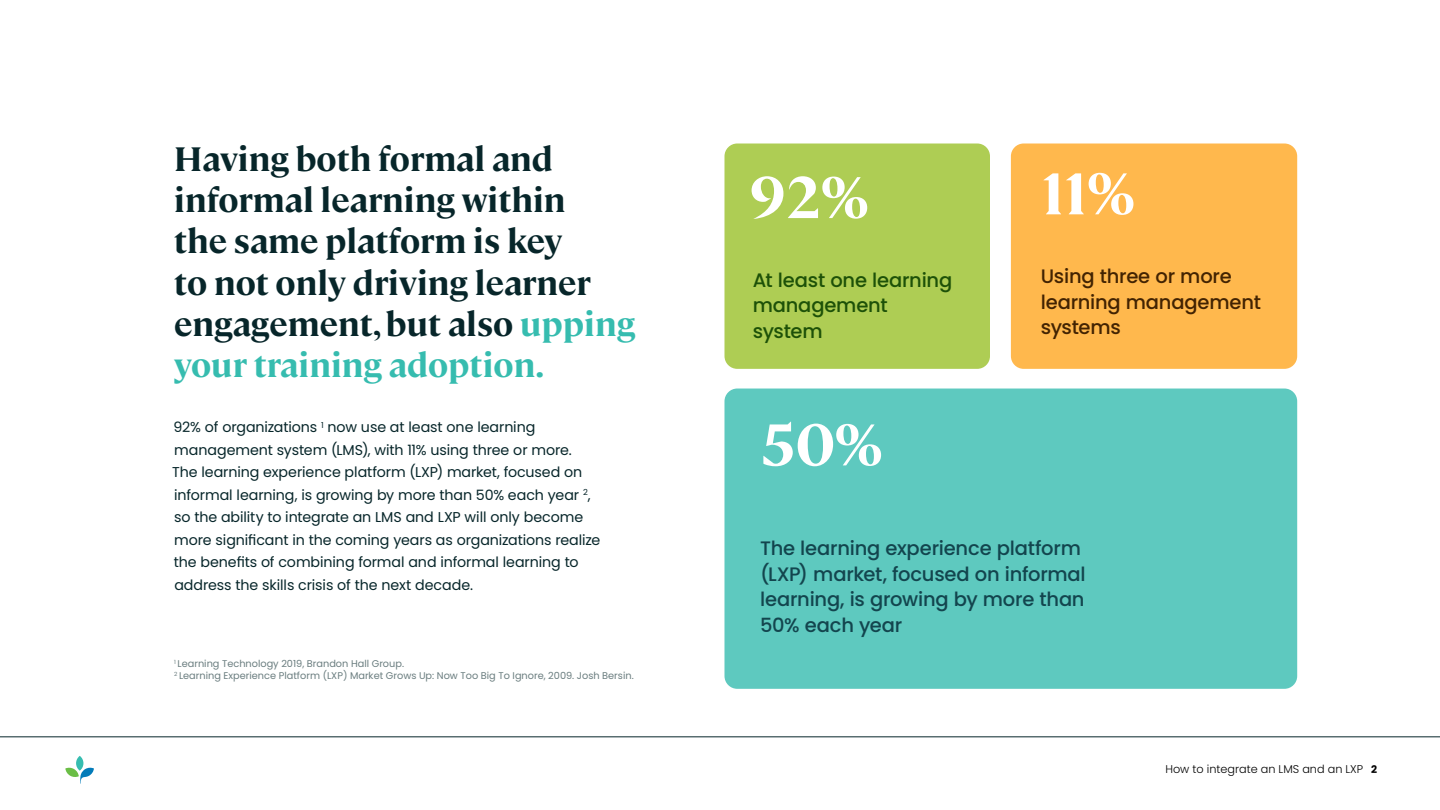
<style>
.page{position:relative;width:1440px;height:810px;background:#fff}
.page>*{position:absolute;margin:0;border:0;box-sizing:border-box;transform-origin:0 0}
.t1{font:700 58.5px "Cambon";color:#fff}
.t2{font:700 33.75px/41.2px "Cambon";color:#07262a}
.t3{font:500 19.5px/25.5px "Poppins";letter-spacing:-.01em;color:#13454e}
.t4{font:500 19.5px/25.5px "Poppins";letter-spacing:-.01em;color:#422302}
.t5{font:500 19.5px/25.5px "Poppins";letter-spacing:-.01em;color:#1d5108}
.t6{font:14.25px/22.5px "Poppins";letter-spacing:-.005em;color:#07262a}
.t7{font:300 11.25px "Poppins";color:#000}
.t8{font:9.75px/12px "Poppins";color:#6a7d7f}
.s1{color:#36bcaf}
.s2{font-weight:700;font-size:10.5px}
</style>
<div class="page">
<div style="left:724px;top:389px;width:573px;height:300px;background:#5ec9bf;border-radius:13px"></div>
<div style="left:724px;top:144px;width:266px;height:225px;background:#aecd54;border-radius:13px"></div>
<div style="left:1011px;top:144px;width:286px;height:225px;background:#ffb84d;border-radius:13px"></div>
<hr style="left:0;top:737px;width:1440px;height:1px;background:#07262a">
<div style="left:76px;top:756px;width:7px;height:15px;background:#36bdb0;border-radius:50%"></div>
<svg style="left:65px;top:767px;width:29px;height:17px"></svg>
<h2 class="t2" style="left:174px;top:136px;width:463px">Having both formal and informal learning within<br>the same platform is key<br>to not only driving learner engagement, but also <span class="s1">upping your training adoption.</span></h2>
<p class="t6" style="left:172px;top:416px;width:430px">92% of organizations <sup>1</sup> now use at least one learning management system (LMS), with 11% using three or more.<br>The learning experience platform (LXP) market, focused on informal learning, is growing by more than 50% each year <sup>2</sup>, so the ability to integrate an LMS and LXP will only become more significant in the coming years as organizations realize the benefits of combining formal and informal learning to address the skills crisis of the next decade.</p>
<p class="t8" style="left:174px;top:658px;width:461px"><sup>1</sup> Learning Technology 2019, Brandon Hall Group.<br><sup>2</sup> Learning Experience Platform (LXP) Market Grows Up: Now Too Big To Ignore, 2009. Josh Bersin.</p>
<h1 class="t1" style="left:750px;top:155px;width:120px">92%</h1>
<h1 class="t1" style="left:1042px;top:151px;width:94px">11%</h1>
<h3 class="t5" style="left:753px;top:267px;width:201px">At least one learning management system</h3>
<h3 class="t4" style="left:1041px;top:264px;width:222px">Using three or more learning management systems</h3>
<h1 class="t1" style="left:760px;top:402px;width:124px">50%</h1>
<h3 class="t3" style="left:760px;top:536px;width:327px">The learning experience platform (LXP) market, focused on informal learning, is growing by more than<br>50% each year</h3>
<p class="t7" style="left:1165px;top:762px;width:213px">How to integrate an LMS and an LXP <span class="s2">2</span></p>
</div>
